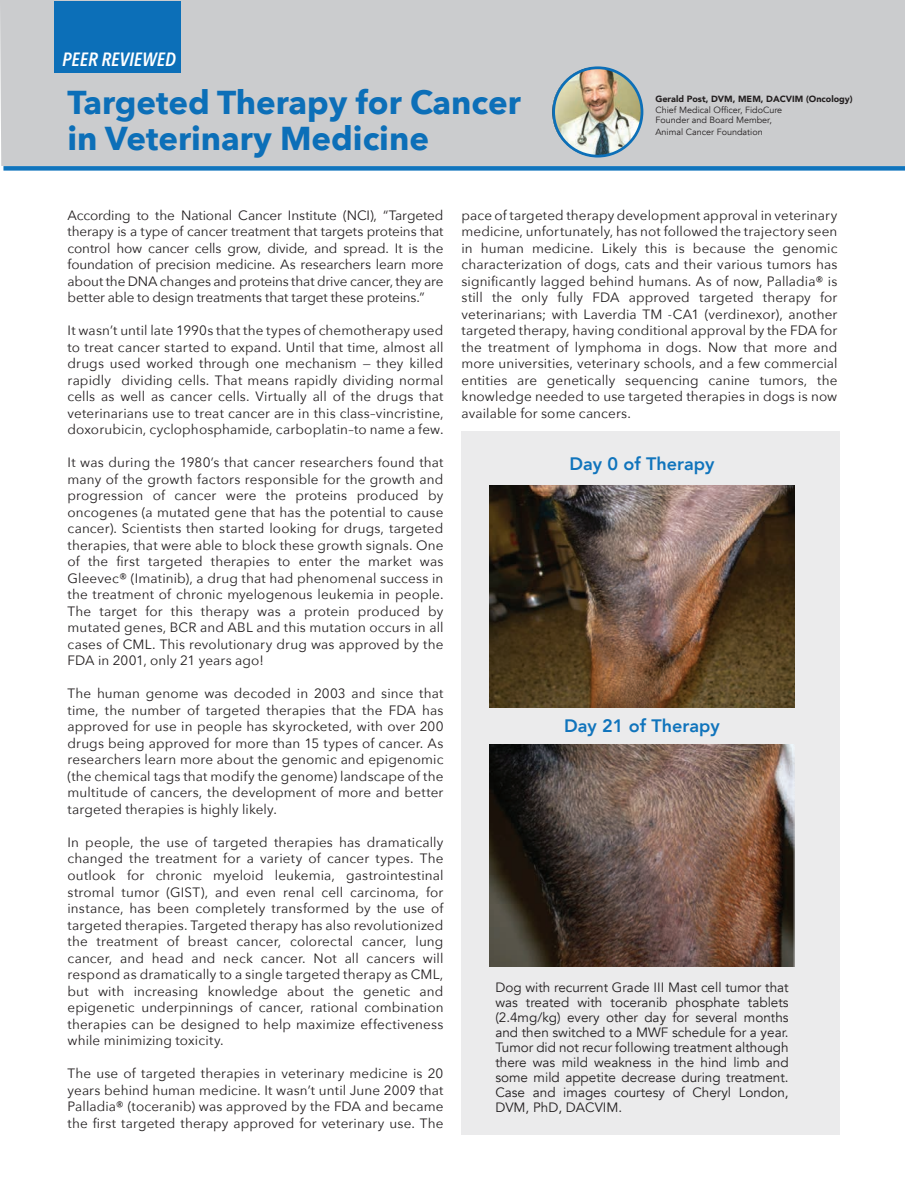
<style>
.page{position:relative;width:905px;height:1202px;background:#fff}
.page>*{position:absolute;margin:0;border:0;box-sizing:border-box;transform-origin:0 0}
.t1{font:700 33px/36px "Avenir Next";color:#0c6fb8}
.t2{font:italic 600 19.2px "Avenir Next Condensed";color:#fff}
.t3{font:800 18px "Avenir";color:#1074bc}
.t4{font:13.5px/16.5px "Avenir Next";letter-spacing:.01em;color:#231f20;text-align:justify}
.t5{font:13.5px/15px "Avenir";color:#231f20;text-align:justify}
.t6{font:9px "Avenir";color:#231f20}
.t7{font:900 9px "Avenir";color:#231f20}
</style>
<div class="page">
<div style="left:461px;top:431px;width:378px;height:703px;background:#ebebec"></div>
<div style="left:0;top:0;width:904px;height:166px;background:#cbccce"></div>
<div style="left:3px;top:166px;width:901px;height:5px;background:#1074bc"></div>
<div style="left:54px;top:1px;width:127px;height:72px;background:#0c6fb8"></div>
<img style="left:552px;top:66px;width:91px;height:91px">
<img style="left:490px;top:485px;width:304px;height:222px">
<img style="left:490px;top:744px;width:304px;height:222px">
<h2 class="t2" style="left:62px;top:48px;width:115px">PEER REVIEWED</h2>
<p class="t1" style="left:68px;top:84px;width:455px">Targeted Therapy for Cancer in Veterinary Medicine</p>
<p class="t7" style="left:655px;top:91px;width:199px">Gerald Post, DVM, MEM, DACVIM (Oncology)</p>
<p class="t6" style="left:655px;top:104px;width:128px">Chief Medical Officer, FidoCure</p>
<p class="t6" style="left:655px;top:115px;width:118px">Founder and Board Member,</p>
<p class="t6" style="left:655px;top:127px;width:109px">Animal Cancer Foundation</p>
<p class="t4" style="left:68px;top:206px;width:377px">According to the National Cancer Institute (NCI), “Targeted therapy is a type of cancer treatment that targets proteins that control how cancer cells grow, divide, and spread. It is the foundation of precision medicine. As researchers learn more about the DNA changes and proteins that drive cancer, they are better able to design treatments that target these proteins.”</p>
<p class="t4" style="left:68px;top:322px;width:377px">It wasn’t until late 1990s that the types of chemotherapy used to treat cancer started to expand. Until that time, almost all drugs used worked through one mechanism — they killed rapidly dividing cells. That means rapidly dividing normal cells as well as cancer cells. Virtually all of the drugs that veterinarians use to treat cancer are in this class–vincristine, doxorubicin, cyclophosphamide, carboplatin–to name a few.</p>
<p class="t4" style="left:68px;top:454px;width:377px">It was during the 1980’s that cancer researchers found that many of the growth factors responsible for the growth and progression of cancer were the proteins produced by oncogenes (a mutated gene that has the potential to cause cancer). Scientists then started looking for drugs, targeted therapies, that were able to block these growth signals. One of the first targeted therapies to enter the market was Gleevec® (Imatinib), a drug that had phenomenal success in the treatment of chronic myelogenous leukemia in people.<br>The target for this therapy was a protein produced by mutated genes, BCR and ABL and this mutation occurs in all cases of CML. This revolutionary drug was approved by the FDA in 2001, only 21 years ago!</p>
<p class="t4" style="left:68px;top:685px;width:377px">The human genome was decoded in 2003 and since that time, the number of targeted therapies that the FDA has approved for use in people has skyrocketed, with over 200 drugs being approved for more than 15 types of cancer. As researchers learn more about the genomic and epigenomic (the chemical tags that modify the genome) landscape of the multitude of cancers, the development of more and better targeted therapies is highly likely.</p>
<p class="t4" style="left:68px;top:833px;width:377px">In people, the use of targeted therapies has dramatically changed the treatment for a variety of cancer types. The outlook for chronic myeloid leukemia, gastrointestinal stromal tumor (GIST), and even renal cell carcinoma, for instance, has been completely transformed by the use of targeted therapies. Targeted therapy has also revolutionized the treatment of breast cancer, colorectal cancer, lung cancer, and head and neck cancer. Not all cancers will respond as dramatically to a single targeted therapy as CML, but with increasing knowledge about the genetic and epigenetic underpinnings of cancer, rational combination therapies can be designed to help maximize effectiveness while minimizing toxicity.</p>
<p class="t4" style="left:68px;top:1064px;width:377px">The use of targeted therapies in veterinary medicine is 20 years behind human medicine. It wasn’t until June 2009 that Palladia® (toceranib) was approved by the FDA and became the first targeted therapy approved for veterinary use. The</p>
<p class="t4" style="left:461px;top:206px;width:377px">pace of targeted therapy development approval in veterinary medicine, unfortunately, has not followed the trajectory seen in human medicine. Likely this is because the genomic characterization of dogs, cats and their various tumors has significantly lagged behind humans. As of now, Palladia® is still the only fully FDA approved targeted therapy for veterinarians; with Laverdia TM -CA1 (verdinexor), another targeted therapy, having conditional approval by the FDA for the treatment of lymphoma in dogs. Now that more and more universities, veterinary schools, and a few commercial entities are genetically sequencing canine tumors, the knowledge needed to use targeted therapies in dogs is now available for some cancers.</p>
<p class="t3" style="left:569px;top:450px;width:146px">Day 0 of Therapy</p>
<p class="t3" style="left:564px;top:711px;width:157px">Day 21 of Therapy</p>
<p class="t5" style="left:495px;top:980px;width:295px">Dog with recurrent Grade III Mast cell tumor that was treated with toceranib phosphate tablets (2.4mg/kg) every other day for several months and then switched to a MWF schedule for a year.<br>Tumor did not recur following treatment although there was mild weakness in the hind limb and some mild appetite decrease during treatment.<br>Case and images courtesy of Cheryl London, DVM, PhD, DACVIM.</p>
</div>
